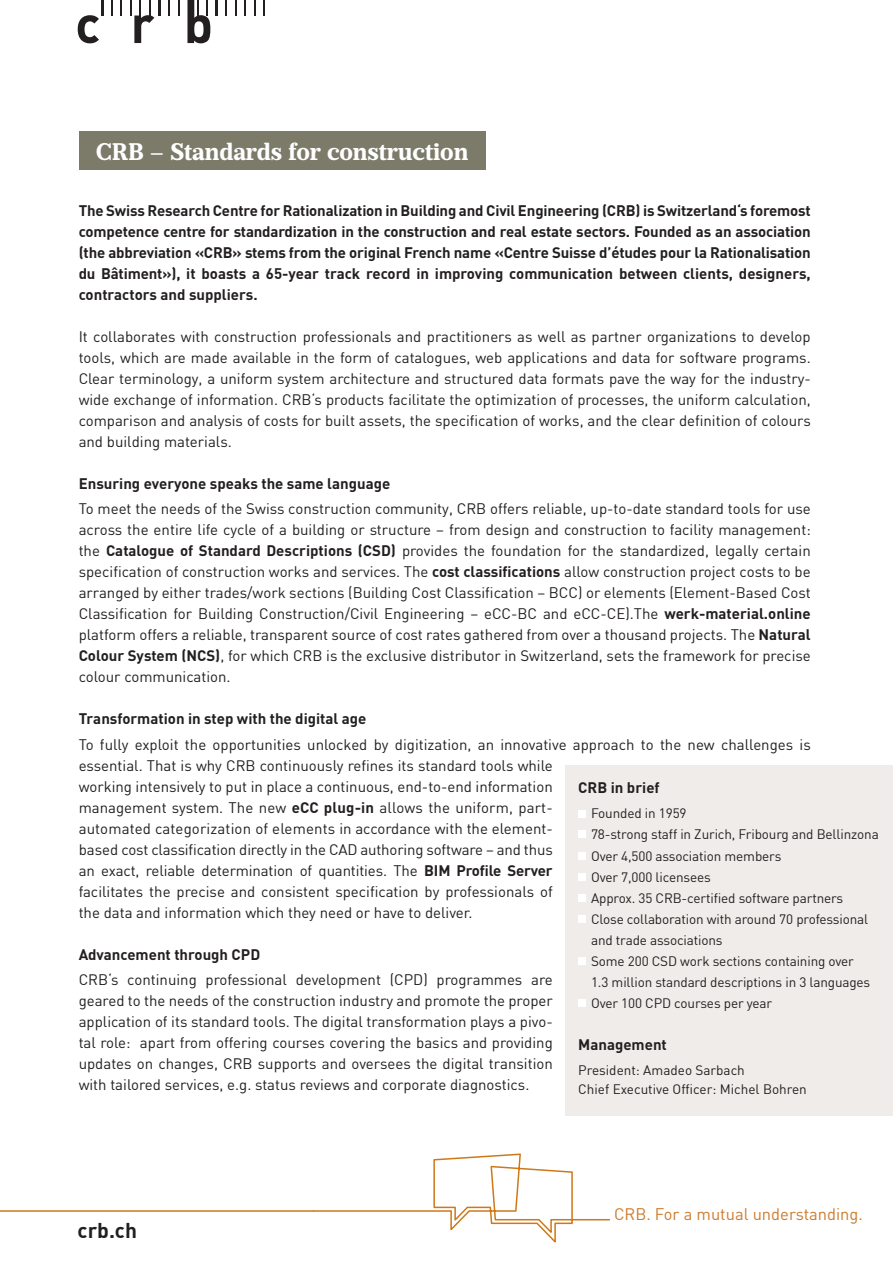
<style>
.page{position:relative;width:893px;height:1263px;background:#fff}
.page>*{position:absolute;margin:0;border:0;box-sizing:border-box;transform-origin:0 0}
.t1{font:700 24px "Prumo Banner";color:#fff}
.t2{font:700 21px "DIN";color:#231f20}
.t3{font:16.5px "DIN";color:#cd7b2c}
.t4{font:15px/21px "DIN";color:#231f20;text-align:justify}
.t5{font:700 15px/21px "DIN";color:#231f20;text-align:justify}
.t6{font:13.5px/21px "DIN";letter-spacing:-.01em;color:#231f20}
.s1{font-weight:700}
</style>
<div class="page">
<svg style="left:314px;top:1153px;width:296px;height:90px"></svg>
<hr style="left:0;top:1210px;width:314px;height:2px;background:#cf7817">
<svg style="left:111px;top:0;width:1px;height:16px"></svg>
<svg style="left:121px;top:0;width:1px;height:16px"></svg>
<hr style="left:158px;top:0;width:3px;height:16px;background:#231f20">
<svg style="left:168px;top:0;width:2px;height:16px"></svg>
<svg style="left:178px;top:0;width:1px;height:16px"></svg>
<hr style="left:215px;top:0;width:3px;height:16px;background:#231f20">
<svg style="left:226px;top:0;width:1px;height:16px"></svg>
<svg style="left:235px;top:0;width:1px;height:16px"></svg>
<svg style="left:245px;top:0;width:1px;height:16px"></svg>
<svg style="left:254px;top:0;width:2px;height:16px"></svg>
<svg style="left:264px;top:0;width:1px;height:16px"></svg>
<svg style="left:78px;top:0;width:25px;height:43px"></svg>
<svg style="left:130px;top:0;width:24px;height:43px"></svg>
<svg style="left:187px;top:0;width:23px;height:43px"></svg>
<div style="left:79px;top:132px;width:406px;height:38px;background:#7c7b6a"></div>
<div style="left:566px;top:765px;width:327px;height:350px;background:#efece9"></div>
<div style="left:579px;top:810px;width:7px;height:7px;background:#fff"></div>
<div style="left:579px;top:831px;width:7px;height:7px;background:#fff"></div>
<div style="left:579px;top:852px;width:7px;height:7px;background:#fff"></div>
<div style="left:579px;top:873px;width:7px;height:7px;background:#fff"></div>
<div style="left:579px;top:895px;width:7px;height:7px;background:#fff"></div>
<div style="left:579px;top:957px;width:7px;height:7px;background:#fff"></div>
<div style="left:579px;top:916px;width:7px;height:7px;background:#fff"></div>
<div style="left:579px;top:999px;width:7px;height:7px;background:#fff"></div>
<h1 class="t1" style="left:96px;top:137px;width:374px">CRB – Standards for construction</h1>
<p class="t5" style="left:79px;top:199px;width:734px">The Swiss Research Centre for Rationalization in Building and Civil Engineering (CRB) is Switzerland‘s foremost competence centre for standardization in the construction and real estate sectors. Founded as an association (the abbreviation «CRB» stems from the original French name «Centre Suisse d’études pour la Rationalisation du Bâtiment»), it boasts a 65-year track record in improving communication between clients, designers, contractors and suppliers.</p>
<p class="t4" style="left:79px;top:326px;width:734px">It collaborates with construction professionals and practitioners as well as partner organizations to develop tools, which are made available in the form of catalogues, web applications and data for software programs.<br>Clear terminology, a uniform system architecture and structured data formats pave the way for the industry&shy;wide exchange of information. CRB‘s products facilitate the optimization of processes, the uniform calculation, comparison and analysis of costs for built assets, the specification of works, and the clear definition of colours and building materials.</p>
<p class="t5" style="left:79px;top:472px;width:313px">Ensuring everyone speaks the same language</p>
<p class="t4" style="left:79px;top:498px;width:734px">To meet the needs of the Swiss construction community, CRB offers reliable, up-to-date standard tools for use across the entire life cycle of a building or structure – from design and construction to facility management: the <span class="s1">Catalogue of Standard Descriptions (CSD)</span> provides the foundation for the standardized, legally certain specification of construction works and services. The <span class="s1">cost classifications</span> allow construction project costs to be arranged by either trades/work sections (Building Cost Classification – BCC) or elements (Element-Based Cost Classification for Building Construction/Civil Engineering – eCC-BC and eCC-CE).The <span class="s1">werk-material.online </span>platform offers a reliable, transparent source of cost rates gathered from over a thousand projects. The <span class="s1">Natural Colour System (NCS)</span>, for which CRB is the exclusive distributor in Switzerland, sets the framework for precise colour communication.</p>
<p class="t5" style="left:79px;top:708px;width:289px">Transformation in step with the digital age</p>
<p class="t4" style="left:79px;top:733px;width:734px;text-align:left">To fully exploit the opportunities unlocked by digitization, an innovative approach to the new challenges is essential. That is why CRB continuously refines its standard tools while<br>working intensively to put in place a continuous, end-to-end information<br>management system. The new <span class="s1">eCC plug-in</span> allows the uniform, part-<br>automated categorization of elements in accordance with the element-<br>based cost classification directly in the CAD authoring software – and thus<br>an exact, reliable determination of quantities. The <span class="s1">BIM Profile Server<br></span>facilitates the precise and consistent specification by professionals of<br>the data and information which they need or have to deliver.</p>
<p class="t5" style="left:79px;top:943px;width:183px">Advancement through CPD</p>
<p class="t4" style="left:79px;top:969px;width:476px">CRB‘s continuing professional development (CPD) programmes are geared to the needs of the construction industry and promote the proper application of its standard tools. The digital transformation plays a pivo&shy;tal role: apart from offering courses covering the basics and providing updates on changes, CRB supports and oversees the digital transition with tailored services, e.g. status reviews and corporate diagnostics.</p>
<p class="t5" style="left:578px;top:777px;width:83px">CRB in brief</p>
<p class="t6" style="left:591px;top:803px;width:289px">Founded in 1959<br>78-strong staff in Zurich, Fribourg and Bellinzona Over 4,500 association members<br>Over 7,000 licensees<br>Approx. 35 CRB-certified software partners Close collaboration with around 70 professional and trade associations<br>Some 200 CSD work sections containing over<br>1.3 million standard descriptions in 3 languages Over 100 CPD courses per year</p>
<p class="t5" style="left:578px;top:1033px;width:90px">Management</p>
<p class="t6" style="left:578px;top:1060px;width:230px;line-height:19.5px">President: Amadeo Sarbach<br>Chief Executive Officer: Michel Bohren</p>
<h2 class="t2" style="left:78px;top:1217px;width:61px">crb.ch</h2>
<p class="t3" style="left:614px;top:1204px;width:250px">CRB. For a mutual understanding.</p>
</div>
